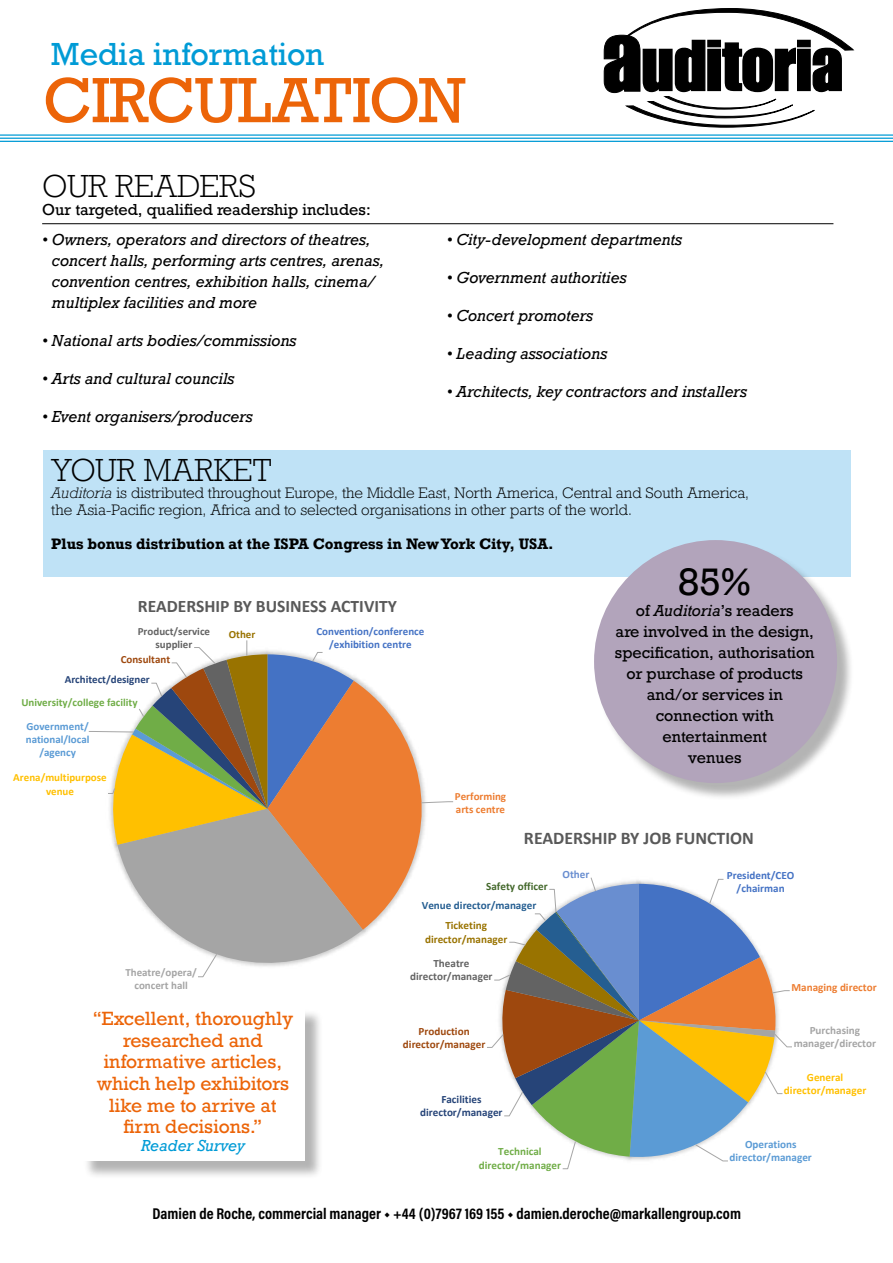
<style>
.page{position:relative;width:893px;height:1263px;background:#fff}
.page>*{position:absolute;margin:0;border:0;box-sizing:border-box;transform-origin:0 0}
.t1{font:60px "Rockwell Nova";letter-spacing:-.025em;color:#ec6408}
.t2{font:36px "Rockwell Nova";color:#000}
.t3{font:300 30px "Rockwell Nova";color:#000}
.t4{font:30px "Rockwell Nova";color:#009bd6}
.t5{font:18px/21.6px "Rockwell Nova";color:#ec6408;text-align:center}
.t6{font:700 17.85px "Calibri";color:#595959}
.t7{font:700 17.55px "Calibri";color:#595959}
.t8{font:700 15.75px "Acumin Pro Cond";color:#000}
.t9{font:italic 15px/21px "Rockwell Nova";color:#000}
.t10{font:15px/21px "Rockwell Nova";color:#000;text-align:center}
.t11{font:italic 15px "Rockwell Nova";color:#009bd6}
.t12{font:300 14.25px/17.1px "Rockwell Nova";color:#000}
.t13{font:700 14.25px "Rockwell Nova";color:#000}
.t14{font:700 11.1px/13.4px "Calibri";color:#a5a5a5;text-align:center}
.t15{font:700 11.1px/13.4px "Calibri";color:#5b9bd5;text-align:center}
.t16{font:700 11.1px/13.4px "Calibri";color:#264478;text-align:center}
.t17{font:700 11.1px/13.4px "Calibri";color:#9e480e;text-align:center}
.t18{font:700 11.1px/13.4px "Calibri";color:#70ad47;text-align:center}
.t19{font:700 11.1px/13.4px "Calibri";color:#997300;text-align:center}
.t20{font:700 11.1px/13.4px "Calibri";color:#ffc000;text-align:center}
.t21{font:700 11.1px/13.4px "Calibri";color:#636363;text-align:center}
.t22{font:700 11.1px/13.4px "Calibri";color:#4472c4;text-align:center}
.t23{font:700 11.1px "Calibri";color:#255e91}
.t24{font:700 11.1px "Calibri";color:#ed7d31}
.t25{font:700 11.1px "Calibri";color:#43682b}
.t26{font:700 11.1px "Calibri";color:#698ed0}
.t27{font:700 10.95px/13.2px "Calibri";color:#4472c4;text-align:center}
.t28{font:700 10.95px/13.2px "Calibri";color:#5b9bd5;text-align:center}
.t29{font:700 10.95px "Calibri";color:#70ad47}
.t30{font:700 10.95px/13.2px "Calibri";color:#a5a5a5;text-align:center}
.t31{font:700 10.95px/13.2px "Calibri";color:#ffc000;text-align:center}
.t32{font:700 10.95px/13.2px "Calibri";color:#636363;text-align:center}
.t33{font:700 10.95px/13.2px "Calibri";color:#ed7d31}
.t34{font:700 10.95px "Calibri";color:#264478}
.t35{font:700 10.95px "Calibri";color:#9e480e}
.t36{font:700 10.95px "Calibri";color:#997300}
.s1{font-style:italic}
</style>
<div class="page">
<hr style="left:0;top:134px;width:893px;height:2px;background:#009bd6">
<hr style="left:0;top:138px;width:893px;height:1px;background:#009bd6">
<hr style="left:0;top:141px;width:893px;height:1px;background:#009bd6">
<hr style="left:42px;top:223px;width:791px;height:1px;background:#000">
<div style="left:83px;top:1009px;width:241px;height:171px;background:#000;opacity:.3"></div>
<div style="left:81px;top:1007px;width:224px;height:154px;background:#fff"></div>
<div style="left:43px;top:450px;width:807px;height:126px;background:#bfe2f6"></div>
<svg style="left:88px;top:640px;width:366px;height:338px"></svg>
<svg style="left:396px;top:824px;width:396px;height:346px"></svg>
<div style="left:596px;top:542px;width:258px;height:258px;background:#000;opacity:.3"></div>
<div style="left:594px;top:540px;width:243px;height:243px;background:#b2a4bb;border-radius:50%"></div>
<svg style="left:603px;top:9px;width:251px;height:119px"></svg>
<h3 class="t4" style="left:51px;top:36px;width:275px">Media information</h3>
<h1 class="t1" style="left:43px;top:63px;width:425px">CIRCULATION</h1>
<h3 class="t3" style="left:42px;top:168px;width:216px">OUR READERS</h3>
<p class="t10" style="left:42px;top:199px;width:330px">Our targeted, qualified readership includes:</p>
<p class="t9" style="left:52px;top:229px;width:334px;text-indent:-10px">• Owners, operators and directors of theatres, concert halls, performing arts centres, arenas, convention centres, exhibition halls, cinema/ multiplex facilities and more</p>
<p class="t9" style="left:42px;top:330px;width:256px">• National arts bodies/commissions</p>
<p class="t9" style="left:42px;top:368px;width:194px">• Arts and cultural councils</p>
<p class="t9" style="left:42px;top:406px;width:212px">• Event organisers/producers</p>
<p class="t9" style="left:447px;top:229px;width:237px">• City-development departments</p>
<p class="t9" style="left:447px;top:267px;width:181px">• Government authorities</p>
<p class="t9" style="left:447px;top:305px;width:148px">• Concert promoters</p>
<p class="t9" style="left:447px;top:343px;width:162px">• Leading associations</p>
<p class="t9" style="left:447px;top:381px;width:302px">• Architects, key contractors and installers</p>
<h3 class="t3" style="left:51px;top:451px;width:222px">YOUR MARKET</h3>
<p class="t12" style="left:51px;top:484px;width:699px"><span class="s1">Auditoria</span> is distributed throughout Europe, the Middle East, North America, Central and South America, the Asia-Pacific region, Africa and to selected organisations in other parts of the world.</p>
<p class="t13" style="left:51px;top:535px;width:504px">Plus bonus distribution at the ISPA Congress in New York City, USA.</p>
<p class="t7" style="left:138px;top:594px;width:260px">READERSHIP BY BUSINESS ACTIVITY</p>
<p class="t32" style="left:138px;top:624px;width:74px">Product/service supplier</p>
<p class="t36" style="left:229px;top:626px;width:28px">Other</p>
<p class="t35" style="left:121px;top:652px;width:51px">Consultant</p>
<p class="t34" style="left:65px;top:672px;width:87px">Architect/designer</p>
<p class="t29" style="left:21px;top:694px;width:118px">University/college facility</p>
<p class="t28" style="left:26px;top:719px;width:65px">Government/ national/local /agency</p>
<p class="t31" style="left:13px;top:771px;width:95px">Arena/multipurpose venue</p>
<p class="t27" style="left:316px;top:624px;width:109px">Convention/conference /exhibition centre</p>
<p class="t33" style="left:455px;top:789px;width:53px">Performing arts centre</p>
<h2 class="t2" style="left:678px;top:560px;width:75px">85%</h2>
<p class="t10" style="left:615px;top:600px;width:201px">of <span class="s1">Auditoria</span>’s readers<br>are involved in the design, specification, authorisation or purchase of products and/or services in connection with entertainment<br>venues</p>
<p class="t6" style="left:524px;top:825px;width:231px">READERSHIP BY JOB FUNCTION</p>
<p class="t25" style="left:486px;top:878px;width:63px">Safety officer</p>
<p class="t26" style="left:562px;top:867px;width:28px">Other</p>
<p class="t22" style="left:727px;top:868px;width:69px">President/CEO /chairman</p>
<p class="t23" style="left:422px;top:898px;width:116px">Venue director/manager</p>
<p class="t30" style="left:125px;top:965px;width:73px">Theatre/opera/ concert hall</p>
<p class="t5" style="left:93px;top:1008px;width:202px">“Excellent, thoroughly researched and informative articles, which help exhibitors like me to arrive at firm decisions.”</p>
<p class="t11" style="left:141px;top:1136px;width:105px">Reader Survey</p>
<p class="t19" style="left:425px;top:919px;width:84px">Ticketing director/manager</p>
<p class="t21" style="left:410px;top:956px;width:84px">Theatre director/manager</p>
<p class="t17" style="left:403px;top:1024px;width:84px">Production director/manager</p>
<p class="t16" style="left:420px;top:1092px;width:84px">Facilities director/manager</p>
<p class="t18" style="left:479px;top:1145px;width:84px">Technical director/manager</p>
<p class="t24" style="left:791px;top:980px;width:87px">Managing director</p>
<p class="t14" style="left:794px;top:1023px;width:84px">Purchasing manager/director</p>
<p class="t20" style="left:784px;top:1070px;width:84px">General director/manager</p>
<p class="t15" style="left:730px;top:1137px;width:84px">Operations director/manager</p>
<p class="t8" style="left:153px;top:1203px;width:590px">Damien de Roche, commercial manager ◆ +44 (0)7967 169 155 ◆ damien.deroche@markallengroup.com</p>
</div>
